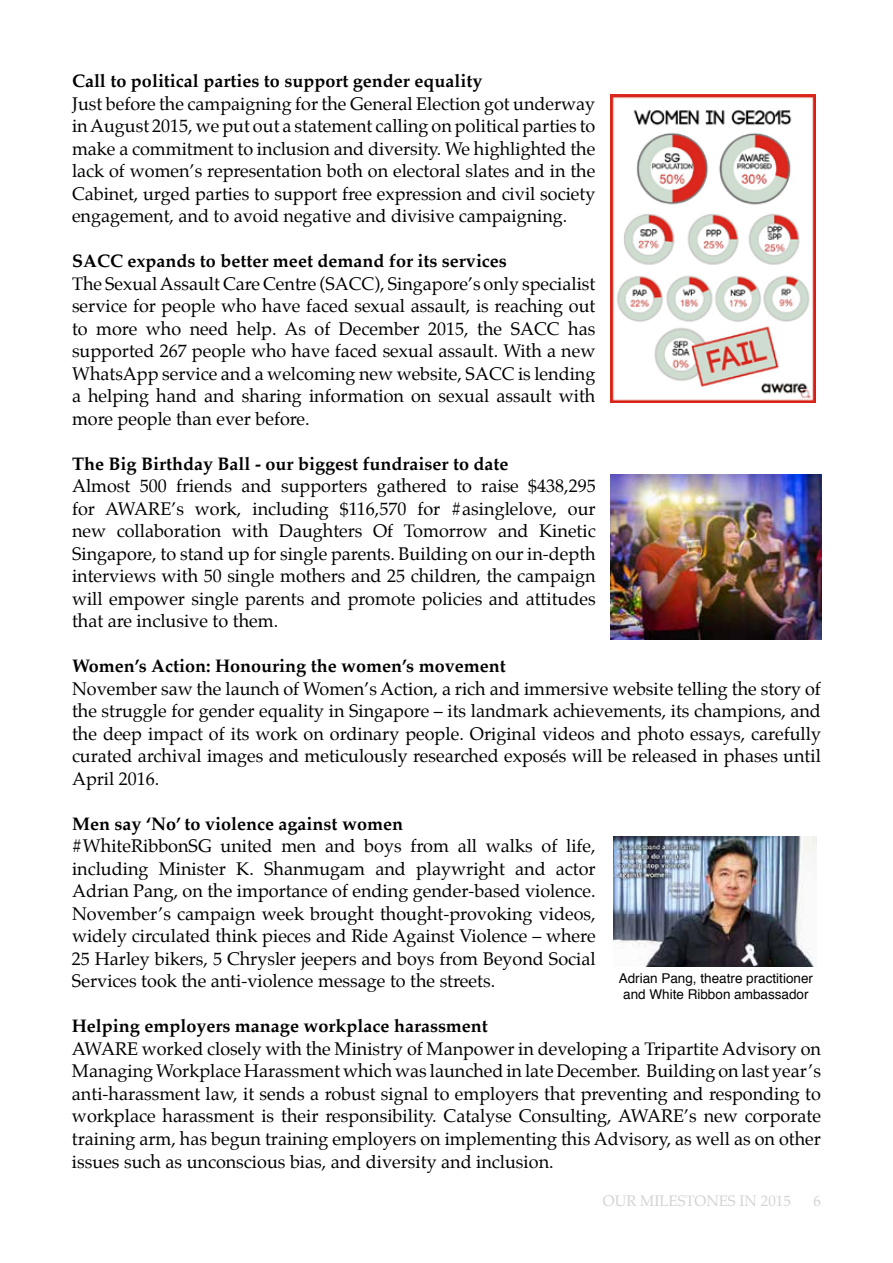
<style>
.page{position:relative;width:893px;height:1263px;background:#fff}
.page>*{position:absolute;margin:0;border:0;box-sizing:border-box;transform-origin:0 0}
.t1{font:18px/22.5px "Palatino";color:#000101;text-align:justify}
.t2{font:700 18px "Palatino";color:#000101}
.t3{font:15px "Palatino";color:#d1d3d4}
.t4{font:13.5px/16.2px "Helvetica";color:#000;text-align:center}
</style>
<div class="page">
<img style="left:614px;top:837px;width:202px;height:130px">
<img style="left:611px;top:475px;width:210px;height:165px">
<img style="left:610px;top:95px;width:206px;height:308px">
<p class="t2" style="left:72px;top:66px;width:412px">Call to political parties to support gender equality</p>
<p class="t1" style="left:72px;top:92px;width:525px">Just before the campaigning for the General Election got underway in August 2015, we put out a statement calling on political parties to make a commitment to inclusion and diversity. We highlighted the lack of women’s representation both on electoral slates and in the Cabinet, urged parties to support free expression and civil society engagement, and to avoid negative and divisive campaigning.</p>
<p class="t2" style="left:72px;top:246px;width:436px">SACC expands to better meet demand for its services</p>
<p class="t1" style="left:72px;top:272px;width:525px">The Sexual Assault Care Centre (SACC ), Singapore’s only specialist service for people who have faced sexual assault, is reaching out to more who need help. As of December 2015, the SACC has supported 267 people who have faced sexual assault. With a new WhatsApp service and a welcoming new website, SACC is lending a helping hand and sharing information on sexual assault with more people than ever before.</p>
<p class="t2" style="left:72px;top:448px;width:438px">The Big Birthday Ball - our biggest fundraiser to date</p>
<p class="t1" style="left:72px;top:475px;width:525px">Almost 500 friends and supporters gathered to raise $438,295 for AWARE’s work, including $116,570 for #asinglelove, our new collaboration with Daughters Of Tomorrow and Kinetic Singapore, to stand up for single parents. Building on our in-depth interviews with 50 single mothers and 25 children, the campaign will empower single parents and promote policies and attitudes that are inclusive to them.</p>
<p class="t2" style="left:72px;top:651px;width:435px">Women’s Action: Honouring the women’s movement</p>
<p class="t1" style="left:72px;top:677px;width:750px">November saw the launch of Women’s Action, a rich and immersive website telling the story of the struggle for gender equality in Singapore – its landmark achievements, its champions, and the deep impact of its work on ordinary people. Original videos and photo essays, carefully curated archival images and meticulously researched exposés will be released in phases until April 2016.</p>
<p class="t2" style="left:72px;top:808px;width:333px">Men say ‘No’ to violence against women</p>
<p class="t1" style="left:72px;top:835px;width:525px">#WhiteRibbonSG united men and boys from all walks of life, including Minister K. Shanmugam and playwright and actor Adrian Pang, on the importance of ending gender-based violence.<br>November’s campaign week brought thought-provoking videos, widely circulated think pieces and Ride Against Violence – where 25 Harley bikers, 5 Chrysler jeepers and boys from Beyond Social Services took the anti-violence message to the streets.</p>
<p class="t2" style="left:72px;top:1011px;width:417px">Helping employers manage workplace harassment</p>
<p class="t1" style="left:72px;top:1037px;width:750px">AWARE worked closely with the Ministry of Manpower in developing a Tripartite Advisory on Managing Workplace Harassment which was launched in late December. Building on last year’s anti-harassment law, it sends a robust signal to employers that preventing and responding to workplace harassment is their responsibility. Catalyse Consulting, AWARE’s new corporate training arm, has begun training employers on implementing this Advisory, as well as on other issues such as unconscious bias, and diversity and inclusion.</p>
<p class="t4" style="left:619px;top:970px;width:196px">Adrian Pang, theatre practitioner and White Ribbon ambassador</p>
<p class="t3" style="left:603px;top:1188px;width:95px">OUR MILESTON</p>
<p class="t3" style="left:719px;top:1188px;width:74px">ES IN 2015</p>
<p class="t3" style="left:813px;top:1188px;width:9px">6</p>
</div>
